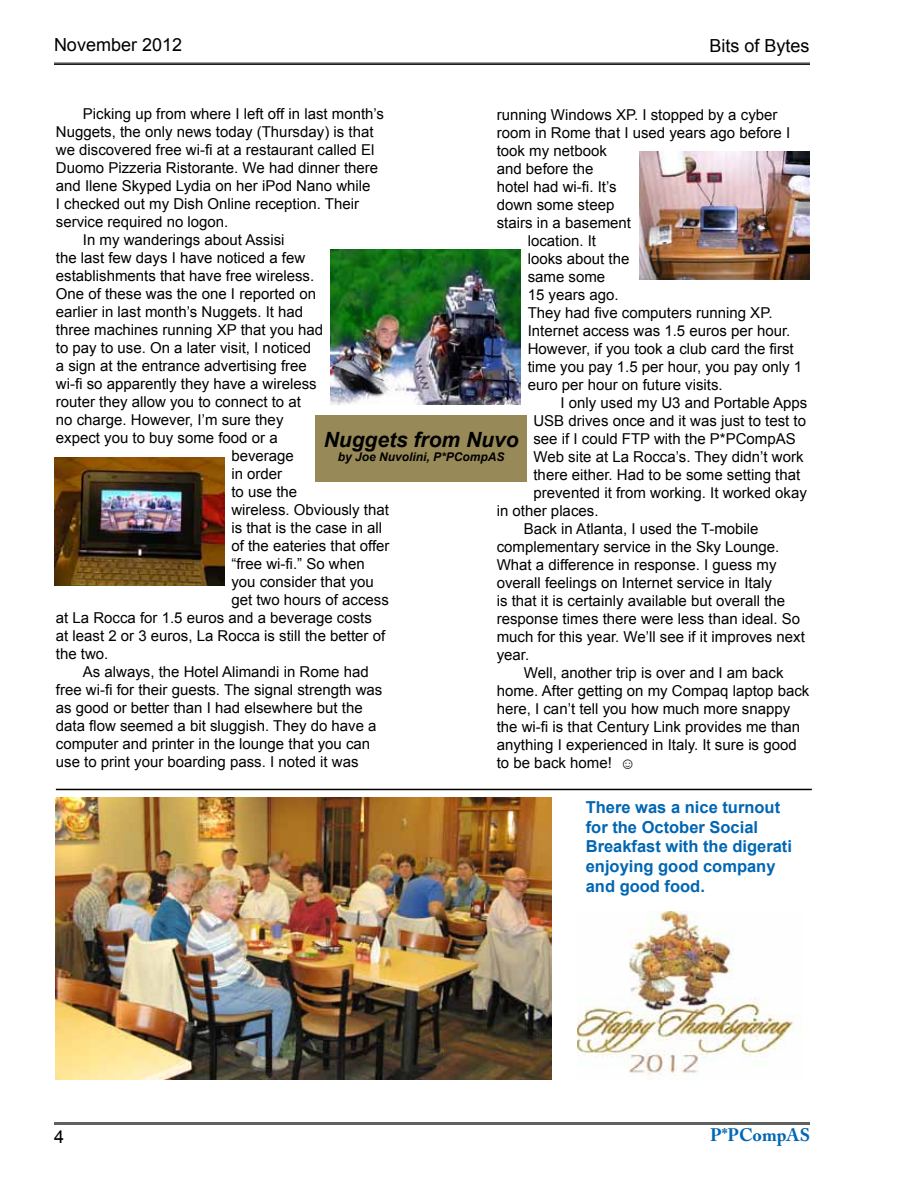
<style>
.page{position:relative;width:918px;height:1188px;background:#fff}
.page>*{position:absolute;margin:0;border:0;box-sizing:border-box;transform-origin:0 0}
.t1{font:italic 700 21px "Arial";color:#000}
.t2{font:18px "Arial";color:#000}
.t3{font:700 18px "Adobe Caslon Pro";color:#0066b3}
.t4{font:700 16.5px/19.8px "Arial";color:#0066b3}
.t5{font:15px "Arial";color:#000}
.t6{font:italic 700 12px "Arial";color:#000}
.s1{font-weight:700}
</style>
<div class="page">
<hr style="left:54px;top:63px;width:756px;height:1px;background:#000">
<hr style="left:54px;top:64px;width:756px;height:1px;background:#000">
<hr style="left:54px;top:1123px;width:756px;height:1px;background:#000">
<hr style="left:54px;top:1124px;width:756px;height:1px;background:#000">
<hr style="left:56px;top:789px;width:756px;height:1px;background:#000">
<div style="left:315px;top:415px;width:212px;height:67px;background:#978958"></div>
<img style="left:330px;top:249px;width:191px;height:156px">
<img style="left:639px;top:151px;width:171px;height:128px">
<img style="left:54px;top:458px;width:171px;height:128px">
<img style="left:56px;top:797px;width:496px;height:283px">
<img style="left:577px;top:912px;width:225px;height:168px">
<p class="t2" style="left:54px;top:33px;width:130px">November 2012</p>
<p class="t2" style="left:710px;top:34px;width:102px">Bits of Bytes</p>
<p class="t5" style="left:83px;top:104px;width:303px">Picking up from where I left off in last month’s</p>
<p class="t5" style="left:56px;top:122px;width:319px">Nuggets, the only news today (Thursday) is that</p>
<p class="t5" style="left:56px;top:140px;width:320px">we discovered free wi-fi at a restaurant called El</p>
<p class="t5" style="left:56px;top:158px;width:324px">Duomo Pizzeria Ristorante. We had dinner there</p>
<p class="t5" style="left:56px;top:176px;width:316px">and Ilene Skyped Lydia on her iPod Nano while</p>
<p class="t5" style="left:56px;top:194px;width:305px">I checked out my Dish Online reception. Their</p>
<p class="t5" style="left:56px;top:212px;width:174px">service required no logon.</p>
<p class="t5" style="left:83px;top:230px;width:203px">In my wanderings about Assisi</p>
<p class="t5" style="left:56px;top:248px;width:251px">the last few days I have noticed a few</p>
<p class="t5" style="left:56px;top:266px;width:260px">establishments that have free wireless.</p>
<p class="t5" style="left:56px;top:284px;width:262px">One of these was the one I reported on</p>
<p class="t5" style="left:56px;top:302px;width:249px">earlier in last month’s Nuggets. It had</p>
<p class="t5" style="left:56px;top:320px;width:269px">three machines running XP that you had</p>
<p class="t5" style="left:56px;top:338px;width:257px">to pay to use. On a later visit, I noticed</p>
<p class="t5" style="left:56px;top:356px;width:252px">a sign at the entrance advertising free</p>
<p class="t5" style="left:56px;top:374px;width:262px">wi-fi so apparently they have a wireless</p>
<p class="t5" style="left:56px;top:392px;width:247px">router they allow you to connect to at</p>
<p class="t5" style="left:56px;top:410px;width:229px">no charge. However, I’m sure they</p>
<p class="t5" style="left:56px;top:428px;width:223px">expect you to buy some food or a</p>
<p class="t5" style="left:231px;top:446px;width:64px">beverage</p>
<p class="t5" style="left:231px;top:464px;width:52px">in order</p>
<p class="t5" style="left:231px;top:482px;width:67px">to use the</p>
<p class="t5" style="left:231px;top:500px;width:159px">wireless. Obviously that</p>
<p class="t5" style="left:231px;top:518px;width:152px">is that is the case in all</p>
<p class="t5" style="left:231px;top:536px;width:160px">of the eateries that offer</p>
<p class="t5" style="left:231px;top:554px;width:135px">“free wi-fi.” So when</p>
<p class="t5" style="left:231px;top:572px;width:144px">you consider that you</p>
<p class="t5" style="left:231px;top:590px;width:159px">get two hours of access</p>
<p class="t5" style="left:56px;top:608px;width:318px">at La Rocca for 1.5 euros and a beverage costs</p>
<p class="t5" style="left:56px;top:626px;width:331px">at least 2 or 3 euros, La Rocca is still the better of</p>
<p class="t5" style="left:56px;top:644px;width:54px">the two.</p>
<p class="t5" style="left:83px;top:662px;width:287px">As always, the Hotel Alimandi in Rome had</p>
<p class="t5" style="left:56px;top:680px;width:328px">free wi-fi for their guests. The signal strength was</p>
<p class="t5" style="left:56px;top:698px;width:308px">as good or better than I had elsewhere but the</p>
<p class="t5" style="left:56px;top:716px;width:322px">data flow seemed a bit sluggish. They do have a</p>
<p class="t5" style="left:56px;top:734px;width:316px">computer and printer in the lounge that you can</p>
<p class="t5" style="left:56px;top:752px;width:304px">use to print your boarding pass. I noted it was</p>
<p class="t5" style="left:497px;top:105px;width:282px">running Windows XP. I stopped by a cyber</p>
<p class="t5" style="left:497px;top:123px;width:295px">room in Rome that I used years ago before I</p>
<p class="t5" style="left:497px;top:141px;width:112px">took my netbook</p>
<p class="t5" style="left:497px;top:159px;width:98px">and before the</p>
<p class="t5" style="left:497px;top:177px;width:121px">hotel had wi-fi. It’s</p>
<p class="t5" style="left:497px;top:195px;width:119px">down some steep</p>
<p class="t5" style="left:497px;top:213px;width:136px">stairs in a basement</p>
<p class="t5" style="left:528px;top:231px;width:70px">location. It</p>
<p class="t5" style="left:528px;top:249px;width:103px">looks about the</p>
<p class="t5" style="left:528px;top:267px;width:79px">same some</p>
<p class="t5" style="left:528px;top:285px;width:92px">15 years ago.</p>
<p class="t5" style="left:528px;top:303px;width:246px">They had five computers running XP.</p>
<p class="t5" style="left:528px;top:321px;width:264px">Internet access was 1.5 euros per hour.</p>
<p class="t5" style="left:528px;top:339px;width:267px">However, if you took a club card the first</p>
<p class="t5" style="left:528px;top:357px;width:276px">time you pay 1.5 per hour, you pay only 1</p>
<p class="t5" style="left:528px;top:375px;width:197px">euro per hour on future visits.</p>
<p class="t5" style="left:560px;top:393px;width:248px">I only used my U3 and Portable Apps</p>
<p class="t5" style="left:533px;top:411px;width:274px">USB drives once and it was just to test to</p>
<p class="t5" style="left:533px;top:429px;width:264px">see if I could FTP with the P*PCompAS</p>
<p class="t5" style="left:533px;top:447px;width:272px">Web site at La Rocca’s. They didn’t work</p>
<p class="t5" style="left:533px;top:465px;width:268px">there either. Had to be some setting that</p>
<p class="t5" style="left:533px;top:483px;width:275px">prevented it from working. It worked okay</p>
<p class="t5" style="left:497px;top:501px;width:103px">in other places.</p>
<p class="t5" style="left:524px;top:519px;width:236px">Back in Atlanta, I used the T-mobile</p>
<p class="t5" style="left:497px;top:537px;width:284px">complementary service in the Sky Lounge.</p>
<p class="t5" style="left:497px;top:555px;width:281px">What a difference in response. I guess my</p>
<p class="t5" style="left:497px;top:573px;width:277px">overall feelings on Internet service in Italy</p>
<p class="t5" style="left:497px;top:591px;width:290px">is that it is certainly available but overall the</p>
<p class="t5" style="left:497px;top:609px;width:305px">response times there were less than ideal. So</p>
<p class="t5" style="left:497px;top:627px;width:310px">much for this year. We’ll see if it improves next</p>
<p class="t5" style="left:497px;top:645px;width:34px">year.</p>
<p class="t5" style="left:524px;top:663px;width:261px">Well, another trip is over and I am back</p>
<p class="t5" style="left:497px;top:681px;width:314px">home. After getting on my Compaq laptop back</p>
<p class="t5" style="left:497px;top:699px;width:295px">here, I can’t tell you how much more snappy</p>
<p class="t5" style="left:497px;top:717px;width:305px">the wi-fi is that Century Link provides me than</p>
<p class="t5" style="left:497px;top:735px;width:301px">anything I experienced in Italy. It sure is good</p>
<p class="t5" style="left:497px;top:753px;width:140px">to be back home! <span class="s1">☺</span></p>
<h1 class="t1" style="left:324px;top:425px;width:196px">Nuggets from Nuvo</h1>
<p class="t6" style="left:338px;top:449px;width:168px">by Joe Nuvolini, P*PCompAS</p>
<p class="t4" style="left:586px;top:798px;width:208px">There was a nice turnout for the October Social<br>Breakfast with the digerati enjoying good company and good food.</p>
<p class="t2" style="left:54px;top:1124px;width:12px">4</p>
<p class="t3" style="left:710px;top:1124px;width:101px">P*PCompAS</p>
</div>
